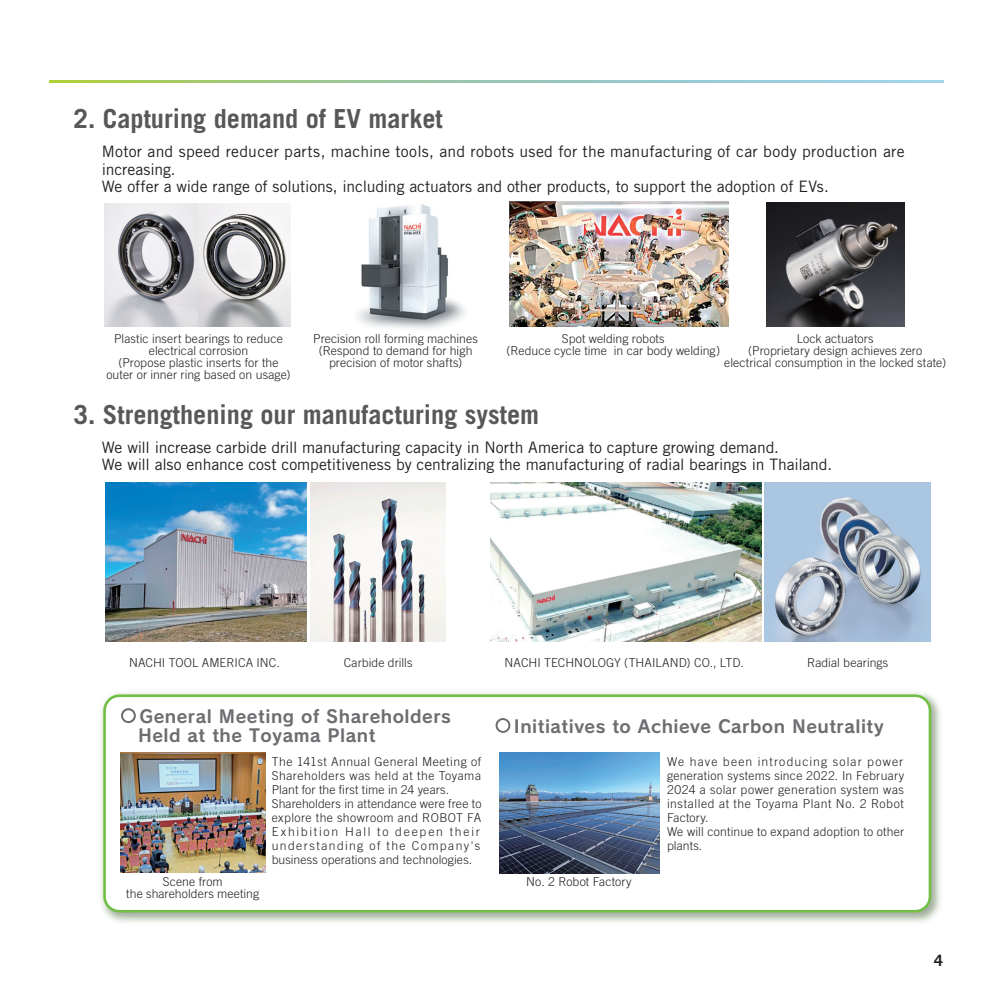
<style>
.page{position:relative;width:993px;height:993px;background:#fff}
.page>*{position:absolute;margin:0;border:0;box-sizing:border-box;transform-origin:0 0}
.t1{font:700 26.25px "Trade Gothic LT Std";color:#57585a}
.t2{font:17.5px/19.2px "Rodin Pro B";letter-spacing:.025em;color:#6c6d70}
.t3{font:15.75px/17.5px "Trade Gothic LT Std";color:#231f20}
.t4{font:700 15.75px "Trade Gothic LT Std";color:#231f20}
.t5{font:15.4px "Rodin Pro DB";color:#57585a}
.t6{font:300 12.25px/12.2px "Trade Gothic LT Std";letter-spacing:.01em;color:#231f20;text-align:center}
.t7{font:300 12.25px/14px "Trade Gothic LT Std";letter-spacing:.035em;color:#231f20}
</style>
<div class="page">
<img style="left:101px;top:692px;width:840px;height:231px">
<div style="left:104px;top:695px;width:825px;height:215px;background:#fff;border-radius:15px"></div>
<div style="left:103px;top:694px;width:827px;height:218px;border:3px solid #71bf44;border-radius:15px"></div>
<img style="left:106px;top:482px;width:201px;height:159px">
<img style="left:310px;top:482px;width:135px;height:159px">
<img style="left:490px;top:482px;width:271px;height:159px">
<img style="left:764px;top:482px;width:166px;height:159px">
<svg style="left:496px;top:718px;width:14px;height:14px"></svg>
<img style="left:499px;top:752px;width:160px;height:121px">
<svg style="left:121px;top:708px;width:14px;height:14px"></svg>
<img style="left:120px;top:752px;width:145px;height:120px">
<img style="left:509px;top:201px;width:220px;height:126px">
<img style="left:358px;top:204px;width:107px;height:125px">
<img style="left:104px;top:203px;width:186px;height:123px">
<img style="left:766px;top:202px;width:137px;height:124px">
<svg style="left:50px;top:80px;width:893px;height:3px;background:#9dcaa8"></svg>
<p class="t1" style="left:74px;top:103px;width:371px">2. Capturing demand of EV market</p>
<p class="t3" style="left:102px;top:143px;width:804px">Motor and speed reducer parts, machine tools, and robots used for the manufacturing of car body production are increasing.<br>We offer a wide range of solutions, including actuators and other products, to support the adoption of EVs.</p>
<p class="t6" style="left:106px;top:332px;width:186px">Plastic insert bearings to reduce electrical corrosion<br>(Propose plastic inserts for the outer or inner ring based on usage)</p>
<p class="t6" style="left:313px;top:332px;width:166px">Precision roll forming machines (Respond to demand for high precision of motor shafts)</p>
<p class="t6" style="left:506px;top:332px;width:215px">Spot welding robots<br>(Reduce cycle time in car body welding)</p>
<p class="t6" style="left:724px;top:332px;width:223px">Lock actuators<br>(Proprietary design achieves zero electrical consumption in the locked state)</p>
<p class="t1" style="left:74px;top:398px;width:467px">3. Strengthening our manufacturing system</p>
<p class="t3" style="left:102px;top:438px;width:731px">We will increase carbide drill manufacturing capacity in North America to capture growing demand.<br>We will also enhance cost competitiveness by centralizing the manufacturing of radial bearings in Thailand.</p>
<p class="t6" style="left:129px;top:656px;width:152px">NACHI TOOL AMERICA INC.</p>
<p class="t6" style="left:343px;top:656px;width:70px">Carbide drills</p>
<p class="t6" style="left:504px;top:656px;width:240px">NACHI TECHNOLOGY (THAILAND) CO., LTD.</p>
<p class="t6" style="left:806px;top:656px;width:83px">Radial bearings</p>
<p class="t2" style="left:120px;top:705px;width:332px;text-indent:19px">General Meeting of Shareholders　Held at the Toyama Plant</p>
<p class="t5" style="left:118px;top:723px;width:17px;rotate:-90deg">○</p>
<p class="t2" style="left:514px;top:715px;width:371px">Initiatives to Achieve Carbon Neutrality</p>
<p class="t7" style="left:271px;top:753px;width:211px">The 141st Annual General Meeting of Shareholders was held at the Toyama Plant for the first time in 24 years.<br>Shareholders in attendance were free to explore the showroom and ROBOT FA Exhibition Hall to deepen their understanding of the Company's business operations and technologies.</p>
<p class="t7" style="left:666px;top:753px;width:239px">We have been introducing solar power generation systems since 2022. In February<br>2024 a solar power generation system was installed at the Toyama Plant No. 2 Robot<br>Factory.<br>We will continue to expand adoption to other plants.</p>
<p class="t6" style="left:126px;top:875px;width:134px">Scene from<br>the shareholders meeting</p>
<p class="t6" style="left:526px;top:875px;width:107px">No. 2 Robot Factory</p>
<p class="t4" style="left:933px;top:950px;width:10px">4</p>
</div>
